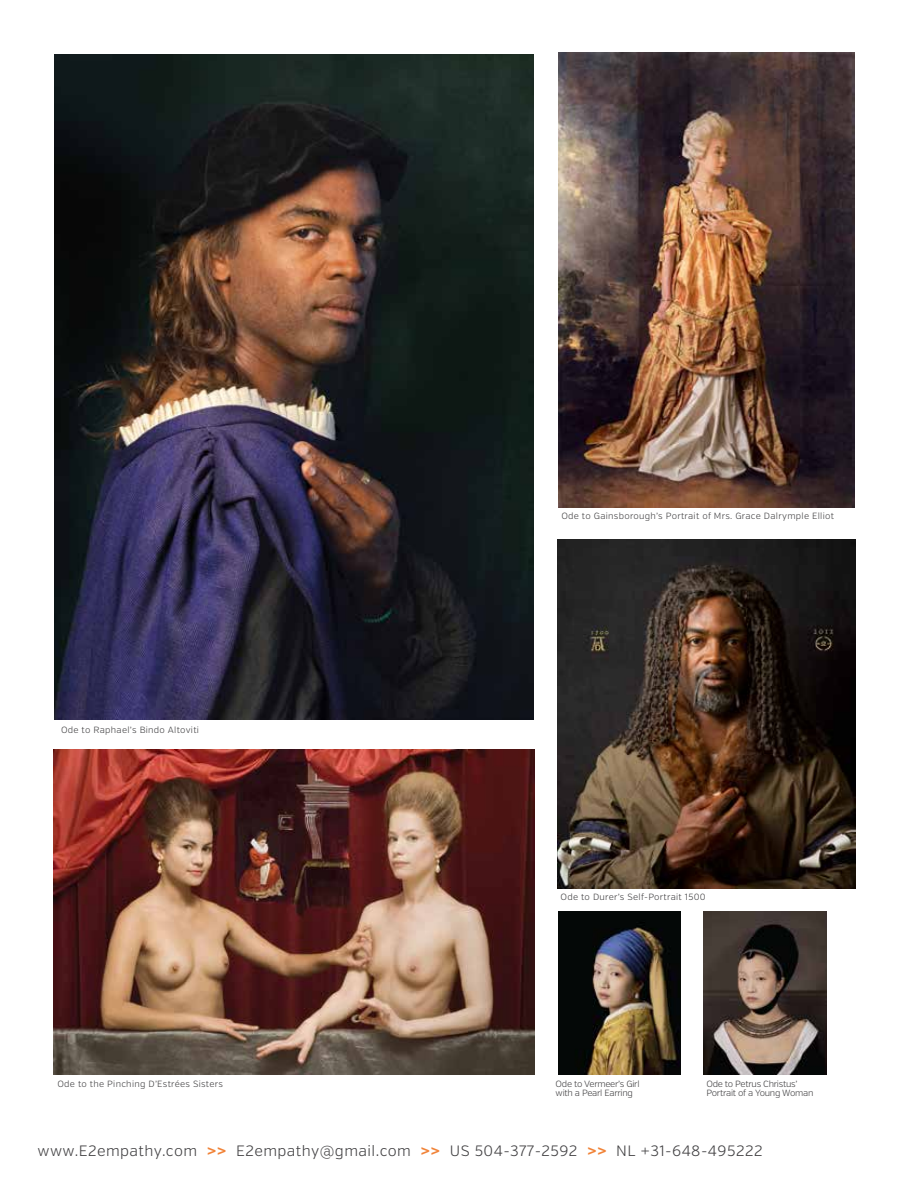
<style>
.page{position:relative;width:918px;height:1188px;background:#fff}
.page>*{position:absolute;margin:0;border:0;box-sizing:border-box;transform-origin:0 0}
.t1{font:300 15px "Verb";letter-spacing:.03em;color:#414042}
.t2{font:300 9px "Verb";letter-spacing:.03em;color:#414042}
.t3{font:300 9px/9px "Verb";letter-spacing:-.03em;color:#414042}
.s1{font-weight:700;color:#f18338}
</style>
<div class="page">
<img style="left:54px;top:54px;width:479px;height:666px">
<img style="left:558px;top:53px;width:297px;height:454px">
<img style="left:557px;top:539px;width:299px;height:350px">
<img style="left:54px;top:749px;width:481px;height:326px">
<img style="left:558px;top:912px;width:122px;height:162px">
<img style="left:704px;top:911px;width:122px;height:164px">
<p class="t2" style="left:61px;top:725px;width:140px">Ode to Raphael’s Bindo Altoviti</p>
<p class="t2" style="left:57px;top:1078px;width:167px">Ode to the Pinching D’Estrées Sisters</p>
<p class="t2" style="left:561px;top:511px;width:274px">Ode to Gainsborough’s Portrait of Mrs. Grace Dalrymple Elliot</p>
<p class="t2" style="left:561px;top:892px;width:147px">Ode to Durer’s Self-Portrait 1500</p>
<p class="t3" style="left:556px;top:1079px;width:86px">Ode to Vermeer’s Girl with a Pearl Earring</p>
<p class="t3" style="left:706px;top:1079px;width:108px">Ode to Petrus Christus’<br>Portrait of a Young Woman</p>
<h1 class="t1" style="left:37px;top:1142px;width:727px">www.E2empathy.com <span class="s1">&gt;&gt;</span> E2empathy@gmail.com <span class="s1">&gt;&gt;</span> US 504-377-2592 <span class="s1">&gt;&gt;</span> NL +31-648-495222</h1>
</div>
